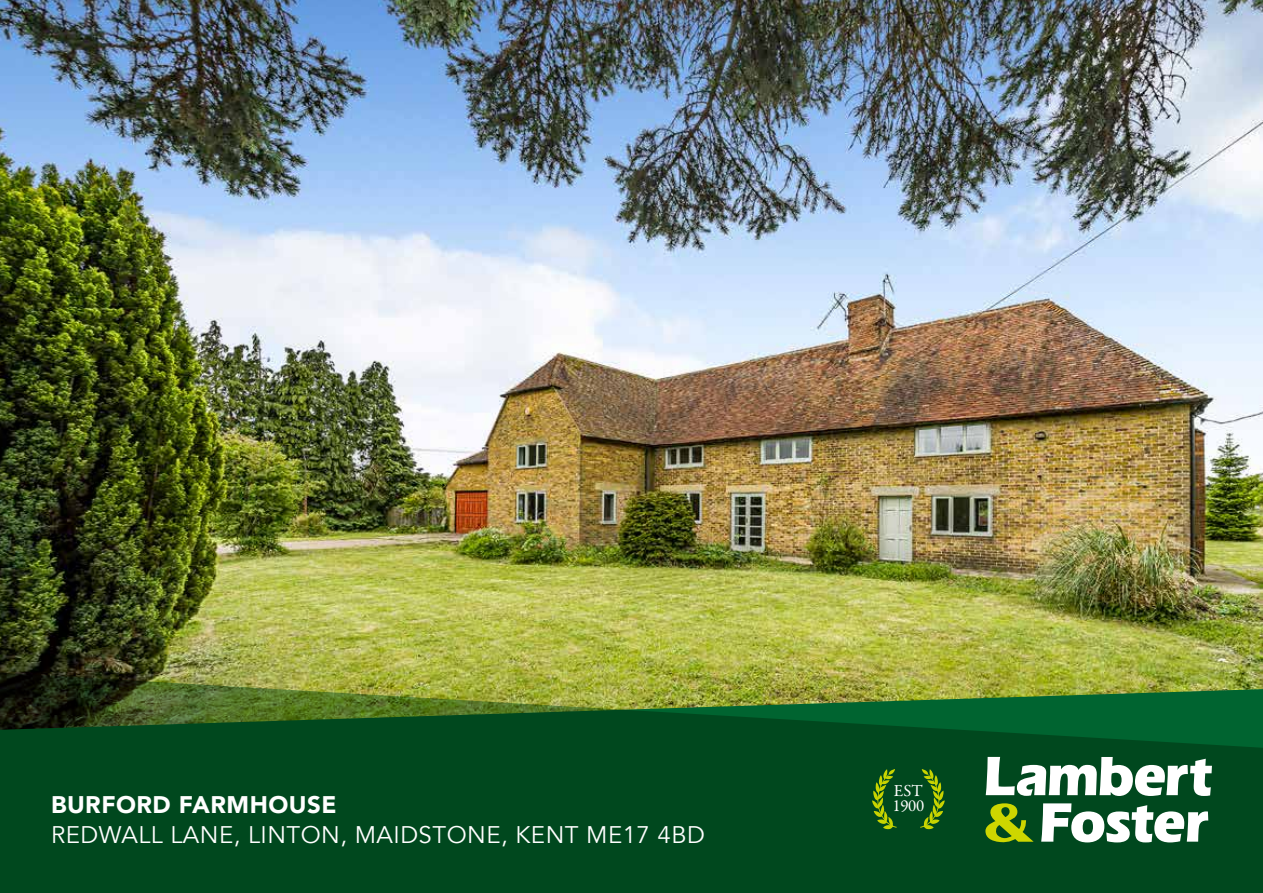
<style>
.page{position:relative;width:1263px;height:893px;background:#fff}
.page>*{position:absolute;margin:0;border:0;box-sizing:border-box;transform-origin:0 0}
.t1{font:24px "Avenir";letter-spacing:.02em;color:#fff}
.t2{font:900 24px "Avenir";letter-spacing:.02em;color:#fff}
.t3{font:16.95px/15.8px "Garamond Premr Pro";letter-spacing:-.02em;color:#fff}
</style>
<div class="page">
<img style="left:0;top:0;width:1263px;height:672px">
<svg style="left:0;top:672px;width:1263px;height:221px;background:#165523"></svg>
<svg style="left:986px;top:757px;width:226px;height:39px"></svg>
<svg style="left:1041px;top:803px;width:167px;height:39px"></svg>
<svg style="left:985px;top:803px;width:48px;height:39px;background:#68900e"></svg>
<svg style="left:920px;top:769px;width:25px;height:60px"></svg>
<svg style="left:872px;top:769px;width:25px;height:60px"></svg>
<p class="t2" style="left:51px;top:784px;width:287px">BURFORD FARMHOUSE</p>
<p class="t1" style="left:51px;top:820px;width:655px">REDWALL LANE, LINTON, MAIDSTONE, KENT ME17 4BD</p>
<p class="t3" style="left:892px;top:783px;width:33px">EST<br>1900</p>
</div>
